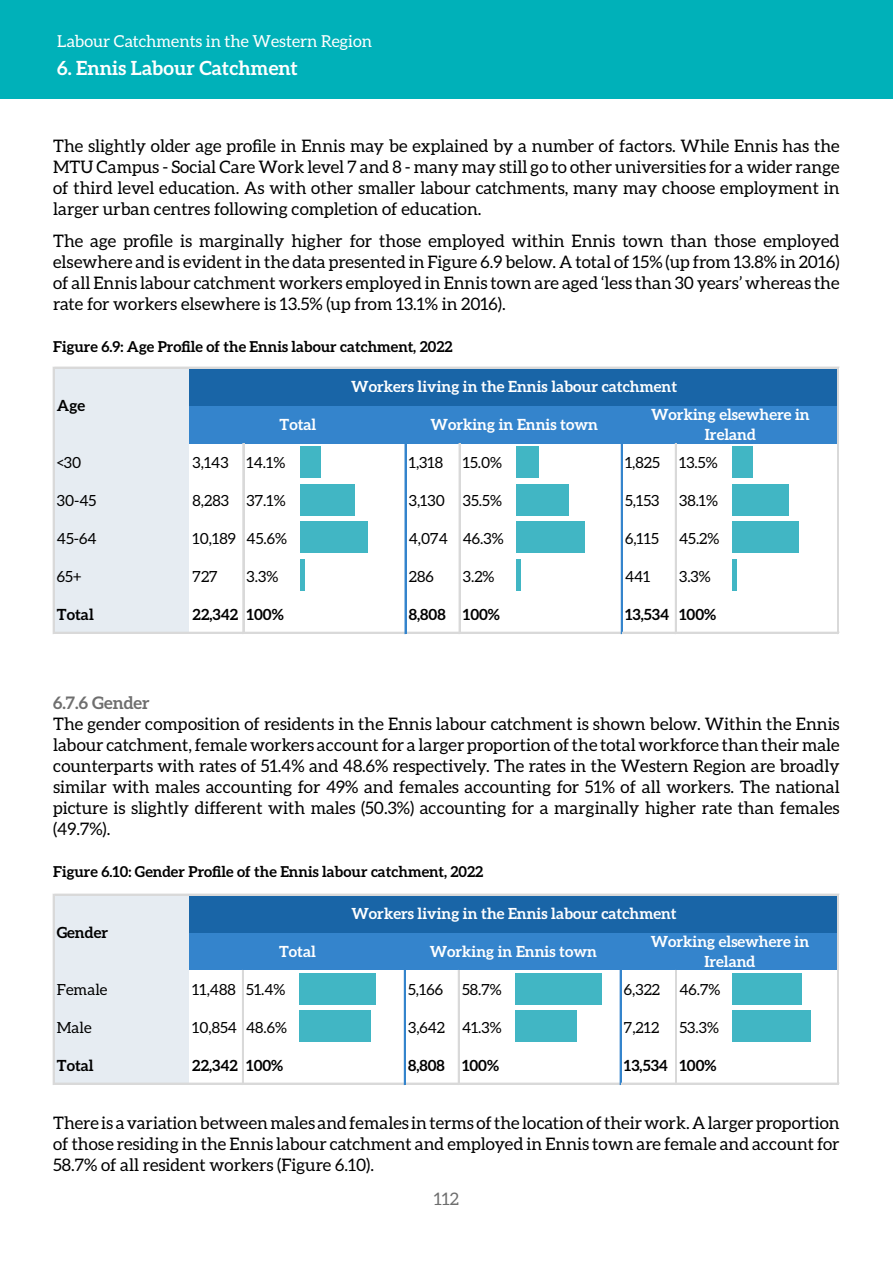
<style>
.page{position:relative;width:893px;height:1263px;background:#fff}
.page>*{position:absolute;margin:0;border:0;box-sizing:border-box;transform-origin:0 0}
.t1{font:700 19.5px "Aleo";color:#fff}
.t2{font:17.25px/21px "Aleo";color:#000;text-align:justify}
.t3{font:700 17.25px "Aleo";color:#6e6e6e}
.t4{font:17.25px "Aleo";color:#6e6e6e}
.t5{font:16.5px "Aleo";color:#fff}
.t6{font:15.3px "Aleo";color:#000}
.t7{font:700 15.3px/19.8px "Aleo";color:#fff;text-align:center}
.t8{font:700 15.3px "Aleo";color:#000}
.t9{font:700 15px "Aleo";color:#000}
</style>
<div class="page">
<div style="left:0;top:0;width:893px;height:99px;background:#00b1b9"></div>
<div style="left:55px;top:368px;width:135px;height:38px;background:#e6ecf2"></div>
<div style="left:189px;top:368px;width:649px;height:38px;background:#1965a7"></div>
<div style="left:55px;top:406px;width:135px;height:38px;background:#e6ecf2"></div>
<div style="left:189px;top:406px;width:649px;height:38px;background:#3484cc"></div>
<div style="left:55px;top:443px;width:135px;height:38px;background:#e6ecf2"></div>
<div style="left:189px;top:443px;width:55px;height:38px;background:#fff"></div>
<div style="left:244px;top:443px;width:54px;height:38px;background:#fff"></div>
<div style="left:298px;top:443px;width:162px;height:38px;background:#fff"></div>
<div style="left:460px;top:443px;width:54px;height:38px;background:#fff"></div>
<div style="left:514px;top:443px;width:162px;height:38px;background:#fff"></div>
<div style="left:676px;top:443px;width:54px;height:38px;background:#fff"></div>
<div style="left:730px;top:443px;width:108px;height:38px;background:#fff"></div>
<div style="left:300px;top:446px;width:21px;height:32px;background:#41b6c4"></div>
<div style="left:516px;top:446px;width:22px;height:32px;background:#41b6c4"></div>
<div style="left:732px;top:446px;width:20px;height:32px;background:#41b6c4"></div>
<div style="left:55px;top:481px;width:135px;height:38px;background:#e6ecf2"></div>
<div style="left:189px;top:481px;width:55px;height:38px;background:#fff"></div>
<div style="left:300px;top:484px;width:55px;height:32px;background:#41b6c4"></div>
<div style="left:516px;top:484px;width:53px;height:32px;background:#41b6c4"></div>
<div style="left:732px;top:484px;width:57px;height:32px;background:#41b6c4"></div>
<div style="left:55px;top:519px;width:135px;height:38px;background:#e6ecf2"></div>
<div style="left:189px;top:519px;width:55px;height:38px;background:#fff"></div>
<div style="left:300px;top:521px;width:67px;height:32px;background:#41b6c4"></div>
<div style="left:516px;top:521px;width:69px;height:32px;background:#41b6c4"></div>
<div style="left:732px;top:521px;width:67px;height:32px;background:#41b6c4"></div>
<div style="left:55px;top:557px;width:135px;height:38px;background:#e6ecf2"></div>
<div style="left:189px;top:557px;width:55px;height:38px;background:#fff"></div>
<div style="left:300px;top:559px;width:5px;height:32px;background:#41b6c4"></div>
<div style="left:516px;top:559px;width:5px;height:32px;background:#41b6c4"></div>
<div style="left:732px;top:559px;width:5px;height:32px;background:#41b6c4"></div>
<div style="left:55px;top:595px;width:135px;height:38px;background:#e6ecf2"></div>
<div style="left:189px;top:595px;width:55px;height:38px;background:#fff"></div>
<hr style="left:55px;top:632px;width:350px;height:2px;background:#d9d9d9">
<hr style="left:406px;top:632px;width:215px;height:2px;background:#d9d9d9">
<hr style="left:53px;top:367px;width:2px;height:267px;background:#d9d9d9">
<hr style="left:837px;top:368px;width:2px;height:266px;background:#d9d9d9">
<hr style="left:243px;top:443px;width:1px;height:191px;background:#d9d9d9">
<hr style="left:405px;top:443px;width:1px;height:191px;background:#3484cc">
<hr style="left:459px;top:443px;width:1px;height:191px;background:#d9d9d9">
<hr style="left:621px;top:443px;width:2px;height:191px;background:#3484cc">
<hr style="left:675px;top:443px;width:2px;height:191px;background:#d9d9d9">
<hr style="left:55px;top:367px;width:784px;height:1px;background:#d9d9d9">
<hr style="left:623px;top:632px;width:216px;height:2px;background:#d9d9d9">
<div style="left:55px;top:895px;width:134px;height:38px;background:#e6ecf2"></div>
<div style="left:189px;top:895px;width:649px;height:38px;background:#1965a7"></div>
<div style="left:55px;top:933px;width:134px;height:37px;background:#e6ecf2"></div>
<div style="left:189px;top:933px;width:649px;height:37px;background:#3484cc"></div>
<div style="left:55px;top:970px;width:134px;height:38px;background:#e6ecf2"></div>
<div style="left:299px;top:973px;width:76px;height:31px;background:#41b6c4"></div>
<div style="left:515px;top:973px;width:87px;height:31px;background:#41b6c4"></div>
<div style="left:732px;top:973px;width:70px;height:31px;background:#41b6c4"></div>
<div style="left:55px;top:1008px;width:134px;height:38px;background:#e6ecf2"></div>
<div style="left:299px;top:1010px;width:72px;height:32px;background:#41b6c4"></div>
<div style="left:515px;top:1010px;width:61px;height:32px;background:#41b6c4"></div>
<div style="left:732px;top:1010px;width:79px;height:32px;background:#41b6c4"></div>
<div style="left:55px;top:1046px;width:134px;height:38px;background:#e6ecf2"></div>
<hr style="left:55px;top:1083px;width:349px;height:1px;background:#d9d9d9">
<hr style="left:406px;top:1083px;width:214px;height:1px;background:#d9d9d9">
<hr style="left:53px;top:894px;width:2px;height:190px;background:#d9d9d9">
<hr style="left:837px;top:895px;width:2px;height:189px;background:#d9d9d9">
<hr style="left:242px;top:970px;width:2px;height:114px;background:#d9d9d9">
<hr style="left:404px;top:970px;width:2px;height:114px;background:#3484cc">
<hr style="left:458px;top:970px;width:2px;height:114px;background:#d9d9d9">
<hr style="left:620px;top:970px;width:2px;height:114px;background:#3484cc">
<hr style="left:675px;top:970px;width:1px;height:114px;background:#d9d9d9">
<hr style="left:676px;top:970px;width:1px;height:114px;background:#d9d9d9">
<hr style="left:55px;top:894px;width:784px;height:1px;background:#d9d9d9">
<hr style="left:622px;top:1083px;width:217px;height:1px;background:#d9d9d9">
<p class="t5" style="left:57px;top:32px;width:316px">Labour Catchments in the Western Region</p>
<p class="t1" style="left:57px;top:57px;width:242px">6. Ennis Labour Catchment</p>
<p class="t2" style="left:53px;top:135px;width:788px">The slightly older age profile in Ennis may be explained by a number of factors. While Ennis has the MTU Campus - Social Care Work level 7 and 8 - many may still go to other universities for a wider range of third level education. As with other smaller labour catchments, many may choose employment in larger urban centres following completion of education.</p>
<p class="t2" style="left:53px;top:230px;width:788px">The age profile is marginally higher for those employed within Ennis town than those employed elsewhere and is evident in the data presented in Figure 6.9 below. A total of 15% (up from 13.8% in 2016) of all Ennis labour catchment workers employed in Ennis town are aged ‘less than 30 years’ whereas the rate for workers elsewhere is 13.5% (up from 13.1% in 2016).</p>
<p class="t9" style="left:53px;top:338px;width:401px">Figure 6.9: Age Profile of the Ennis labour catchment, 2022</p>
<p class="t8" style="left:57px;top:396px;width:30px">Age</p>
<p class="t7" style="left:351px;top:376px;width:327px">Workers living in the Ennis labour catchment</p>
<p class="t7" style="left:279px;top:414px;width:38px">Total</p>
<p class="t7" style="left:430px;top:414px;width:169px">Working in Ennis town</p>
<p class="t7" style="left:651px;top:404px;width:160px">Working elsewhere in<br>Ireland</p>
<p class="t6" style="left:57px;top:454px;width:26px">&lt;30</p>
<p class="t6" style="left:193px;top:454px;width:94px">3,143 14.1%</p>
<p class="t6" style="left:409px;top:454px;width:36px">1,318</p>
<p class="t6" style="left:463px;top:454px;width:41px">15.0%</p>
<p class="t6" style="left:625px;top:454px;width:94px">1,825 13.5%</p>
<p class="t6" style="left:57px;top:492px;width:41px">30-45</p>
<p class="t6" style="left:193px;top:492px;width:95px">8,283 37.1%</p>
<p class="t6" style="left:409px;top:492px;width:95px">3,130 35.5%</p>
<p class="t6" style="left:625px;top:492px;width:36px">5,153</p>
<p class="t6" style="left:679px;top:492px;width:40px">38.1%</p>
<p class="t6" style="left:57px;top:530px;width:41px">45-64</p>
<p class="t6" style="left:193px;top:530px;width:96px">10,189 45.6%</p>
<p class="t6" style="left:409px;top:530px;width:96px">4,074 46.3%</p>
<p class="t6" style="left:625px;top:530px;width:35px">6,115</p>
<p class="t6" style="left:679px;top:530px;width:42px">45.2%</p>
<p class="t6" style="left:57px;top:568px;width:26px">65+</p>
<p class="t6" style="left:193px;top:568px;width:27px">727</p>
<p class="t6" style="left:247px;top:568px;width:33px">3.3%</p>
<p class="t6" style="left:409px;top:568px;width:26px">286</p>
<p class="t6" style="left:463px;top:568px;width:33px">3.2%</p>
<p class="t6" style="left:625px;top:568px;width:27px">441</p>
<p class="t6" style="left:679px;top:568px;width:33px">3.3%</p>
<p class="t8" style="left:57px;top:605px;width:38px">Total</p>
<p class="t8" style="left:193px;top:605px;width:93px">22,342 100%</p>
<p class="t8" style="left:409px;top:605px;width:93px">8,808 100%</p>
<p class="t8" style="left:625px;top:605px;width:93px">13,534 100%</p>
<p class="t3" style="left:53px;top:692px;width:98px">6.7.6 Gender</p>
<p class="t2" style="left:53px;top:713px;width:788px">The gender composition of residents in the Ennis labour catchment is shown below. Within the Ennis labour catchment, female workers account for a larger proportion of the total workforce than their male counterparts with rates of 51.4% and 48.6% respectively. The rates in the Western Region are broadly similar with males accounting for 49% and females accounting for 51% of all workers. The national picture is slightly different with males (50.3%) accounting for a marginally higher rate than females (49.7%).</p>
<p class="t9" style="left:53px;top:863px;width:432px">Figure 6.10: Gender Profile of the Ennis labour catchment, 2022</p>
<p class="t8" style="left:57px;top:923px;width:53px">Gender</p>
<p class="t7" style="left:351px;top:903px;width:327px">Workers living in the Ennis labour catchment</p>
<p class="t7" style="left:279px;top:941px;width:38px">Total</p>
<p class="t7" style="left:430px;top:941px;width:169px">Working in Ennis town</p>
<p class="t7" style="left:651px;top:931px;width:160px">Working elsewhere in<br>Ireland</p>
<p class="t6" style="left:57px;top:981px;width:52px">Female</p>
<p class="t6" style="left:192px;top:981px;width:95px">11,488 51.4%</p>
<p class="t6" style="left:408px;top:981px;width:95px">5,166 58.7%</p>
<p class="t6" style="left:624px;top:981px;width:38px">6,322</p>
<p class="t6" style="left:679px;top:981px;width:42px">46.7%</p>
<p class="t6" style="left:57px;top:1019px;width:36px">Male</p>
<p class="t6" style="left:192px;top:1019px;width:96px">10,854 48.6%</p>
<p class="t6" style="left:408px;top:1019px;width:95px">3,642 41.3%</p>
<p class="t6" style="left:624px;top:1019px;width:37px">7,212</p>
<p class="t6" style="left:679px;top:1019px;width:41px">53.3%</p>
<p class="t8" style="left:57px;top:1056px;width:38px">Total</p>
<p class="t8" style="left:192px;top:1056px;width:92px">22,342 100%</p>
<p class="t8" style="left:408px;top:1056px;width:92px">8,808 100%</p>
<p class="t8" style="left:624px;top:1056px;width:94px">13,534 100%</p>
<p class="t2" style="left:53px;top:1112px;width:788px">There is a variation between males and females in terms of the location of their work. A larger proportion of those residing in the Ennis labour catchment and employed in Ennis town are female and account for 58.7% of all resident workers (Figure 6.10).</p>
<p class="t4" style="left:434px;top:1189px;width:27px">112</p>
</div>
